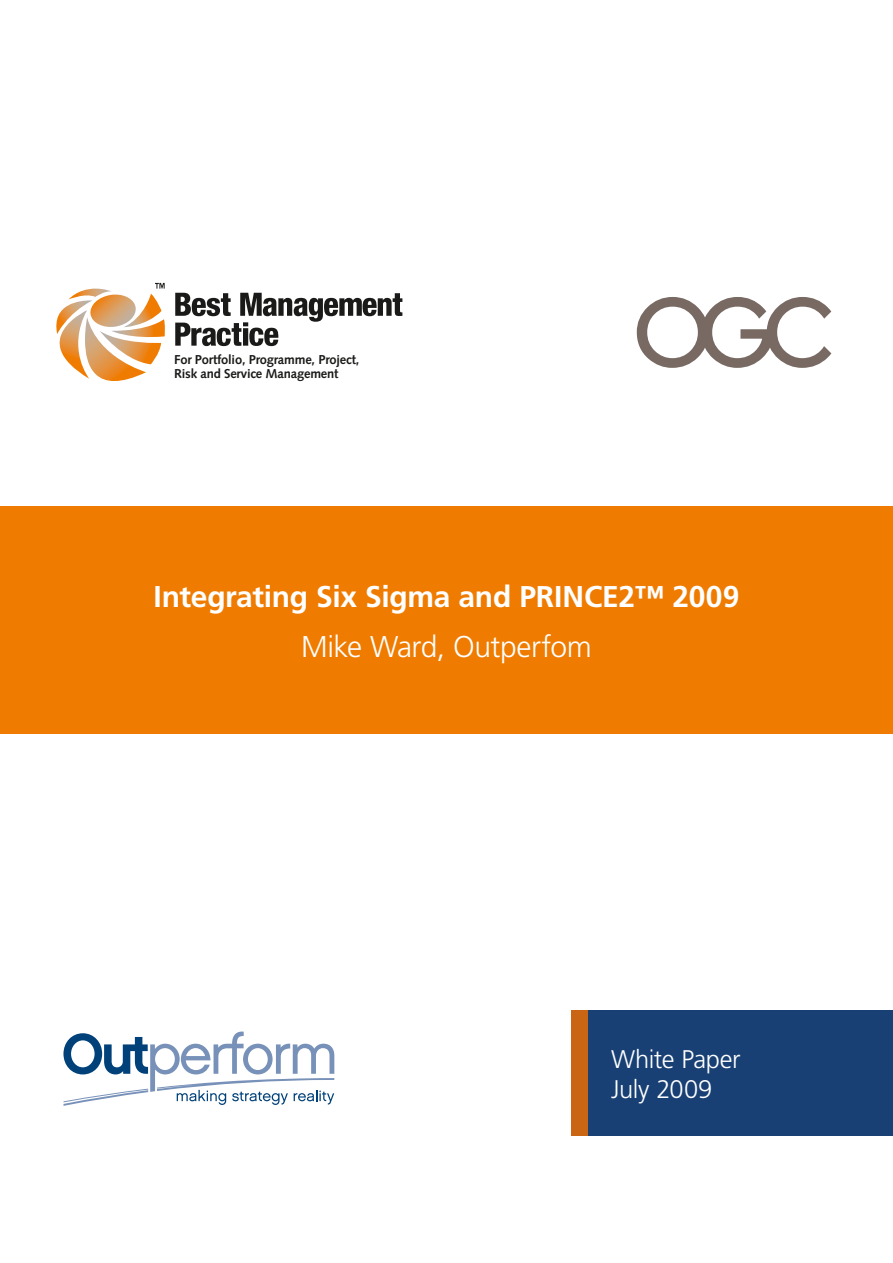
<style>
.page{position:relative;width:893px;height:1263px;background:#fff}
.page>*{position:absolute;margin:0;border:0;box-sizing:border-box;transform-origin:0 0}
.t1{font:700 30px "Frutiger";letter-spacing:-.01em;color:#fff}
.t2{font:300 30px "Frutiger";letter-spacing:-.02em;color:#fff}
.t3{font:300 25.5px/30px "Frutiger";letter-spacing:-.015em;color:#fff}
.t4{font:700 12.9px/14.1px "Syntax";letter-spacing:-.015em;color:#1a1a18}
</style>
<div class="page">
<div style="left:0;top:506px;width:893px;height:228px;background:#ef7c00"></div>
<div style="left:571px;top:1010px;width:322px;height:125px;background:#184074"></div>
<div style="left:571px;top:1010px;width:17px;height:125px;background:#c96513"></div>
<svg style="left:637px;top:297px;width:194px;height:71px"></svg>
<svg style="left:175px;top:293px;width:227px;height:53px"></svg>
<svg style="left:56px;top:283px;width:109px;height:98px"></svg>
<svg style="left:63px;top:1031px;width:271px;height:75px"></svg>
<p class="t4" style="left:174px;top:353px;width:187px">For Portfolio, Programme, Project,<br>Risk and Service Management</p>
<h1 class="t1" style="left:154px;top:579px;width:587px">Integrating Six Sigma and PRINCE2™ 2009</h1>
<h1 class="t2" style="left:301px;top:630px;width:292px">Mike Ward, Outperfom</h1>
<h2 class="t3" style="left:611px;top:1044px;width:131px">White Paper<br>July 2009</h2>
</div>
